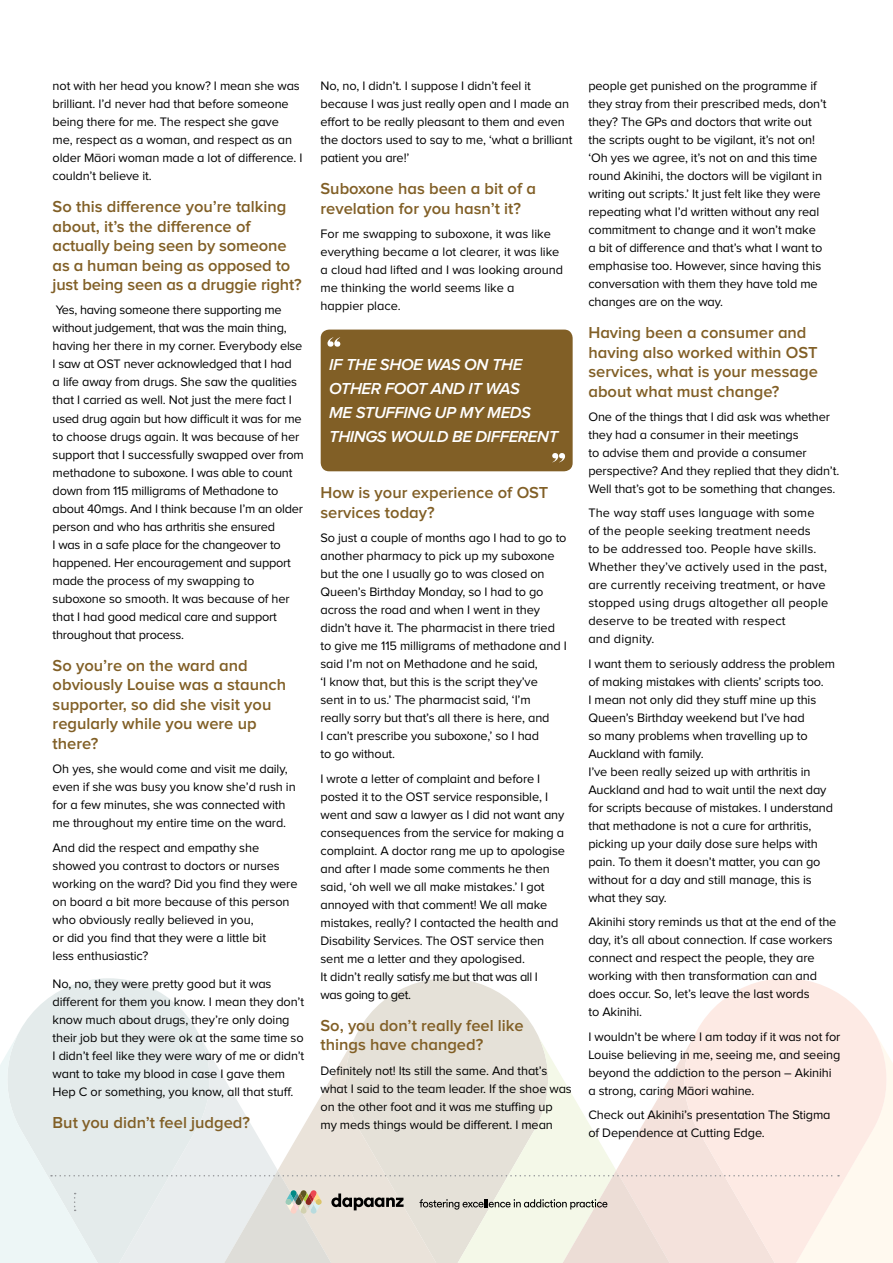
<style>
.page{position:relative;width:893px;height:1263px;background:#fff}
.page>*{position:absolute;margin:0;border:0;box-sizing:border-box;transform-origin:0 0}
.t1{font:600 16.5px/19.5px "Proxima Nova";color:#815f26}
.t2{font:italic 600 16.5px/24px "Proxima Nova";letter-spacing:-.02em;color:#fff}
.t3{font:12.75px/18px "Proxima Nova";letter-spacing:-.01em;color:#000}
.t4{font:12.75px/18px "Proxima Nova";letter-spacing:.01em;color:#000}
</style>
<div class="page">
<svg style="left:21px;top:978px;width:175px;height:51px;fill:#e4ebeb"></svg>
<svg style="left:359px;top:978px;width:176px;height:51px;fill:#e5e1d8"></svg>
<svg style="left:698px;top:978px;width:175px;height:51px;fill:#fdeae4"></svg>
<svg style="left:0;top:1029px;width:893px;height:234px"></svg>
<div style="left:321px;top:330px;width:252px;height:141px;background:#815f26;border-radius:9px"></div>
<svg style="left:327px;top:337px;width:13px;height:10px"></svg>
<svg style="left:552px;top:453px;width:13px;height:9px"></svg>
<p class="t3" style="left:53px;top:77px;width:251px">not with her head you know? I mean she was brilliant. I’d never had that before someone being there for me. The respect she gave<br>me, respect as a woman, and respect as an older Māori woman made a lot of difference. I couldn’t believe it.</p>
<p class="t1" style="left:53px;top:198px;width:251px">So this difference you’re talking about, it’s the difference of actually being seen by someone as a human being as opposed to just being seen as a druggie right?</p>
<p class="t3" style="left:53px;top:302px;width:253px">Yes, having someone there supporting me without judgement, that was the main thing, having her there in my corner. Everybody else I saw at OST never acknowledged that I had<br>a life away from drugs. She saw the qualities that I carried as well. Not just the mere fact I used drug again but how difficult it was for me to choose drugs again. It was because of her support that I successfully swapped over from methadone to suboxone. I was able to count down from 115 milligrams of Methadone to about 40mgs. And I think because I’m an older person and who has arthritis she ensured<br>I was in a safe place for the changeover to happened. Her encouragement and support made the process of my swapping to suboxone so smooth. It was because of her that I had good medical care and support throughout that process.</p>
<p class="t1" style="left:53px;top:656px;width:235px">So you’re on the ward and obviously Louise was a staunch supporter, so did she visit you regularly while you were up there?</p>
<p class="t3" style="left:53px;top:760px;width:245px">Oh yes, she would come and visit me daily, even if she was busy you know she’d rush in for a few minutes, she was connected with me throughout my entire time on the ward.</p>
<p class="t3" style="left:53px;top:839px;width:246px">And did the respect and empathy she showed you contrast to doctors or nurses working on the ward? Did you find they were on board a bit more because of this person who obviously really believed in you,<br>or did you find that they were a little bit<br>less enthusiastic?</p>
<p class="t3" style="left:53px;top:975px;width:253px">No, no, they were pretty good but it was different for them you know. I mean they don’t know much about drugs, they’re only doing their job but they were ok at the same time so I didn’t feel like they were wary of me or didn’t want to take my blood in case I gave them Hep C or something, you know, all that stuff.</p>
<p class="t1" style="left:53px;top:1114px;width:199px">But you didn’t feel judged?</p>
<p class="t3" style="left:320px;top:77px;width:253px">No, no, I didn’t. I suppose I didn’t feel it because I was just really open and I made an effort to be really pleasant to them and even the doctors used to say to me, ‘what a brilliant patient you are!’</p>
<p class="t1" style="left:320px;top:180px;width:217px">Suboxone has been a bit of a revelation for you hasn’t it?</p>
<p class="t3" style="left:320px;top:225px;width:244px">For me swapping to suboxone, it was like everything became a lot clearer, it was like a cloud had lifted and I was looking around me thinking the world seems like a<br>happier place.</p>
<p class="t2" style="left:329px;top:353px;width:231px">IF THE SHOE WAS ON THE<br>OTHER FOOT AND IT WAS<br>ME STUFFING UP MY MEDS<br>THINGS WOULD BE DIFFERENT</p>
<p class="t1" style="left:320px;top:484px;width:229px">How is your experience of OST services today?</p>
<p class="t3" style="left:320px;top:529px;width:248px">So just a couple of months ago I had to go to another pharmacy to pick up my suboxone but the one I usually go to was closed on Queen’s Birthday Monday, so I had to go across the road and when I went in they didn’t have it. The pharmacist in there tried to give me 115 milligrams of methadone and I said I’m not on Methadone and he said,<br>‘I know that, but this is the script they’ve<br>sent in to us.’ The pharmacist said, ‘I’m<br>really sorry but that’s all there is here, and<br>I can’t prescribe you suboxone,’ so I had<br>to go without.</p>
<p class="t3" style="left:320px;top:770px;width:246px">I wrote a letter of complaint and before I posted it to the OST service responsible, I went and saw a lawyer as I did not want any consequences from the service for making a complaint. A doctor rang me up to apologise and after I made some comments he then said, ‘oh well we all make mistakes.’ I got annoyed with that comment! We all make mistakes, really? I contacted the health and Disability Services. The OST service then sent me a letter and they apologised.<br>It didn’t really satisfy me but that was all I<br>was going to get.</p>
<p class="t1" style="left:320px;top:1016px;width:205px">So, you don’t really feel like things have changed?</p>
<p class="t3" style="left:320px;top:1062px;width:253px">Definitely not! Its still the same. And that’s what I said to the team leader. If the shoe was on the other foot and it was me stuffing up my meds things would be different. I mean</p>
<p class="t3" style="left:588px;top:77px;width:240px">people get punished on the programme if they stray from their prescribed meds, don’t they? The GPs and doctors that write out the scripts ought to be vigilant, it’s not on! ‘Oh yes we agree, it’s not on and this time round Akinihi, the doctors will be vigilant in writing out scripts.’ It just felt like they were repeating what I’d written without any real commitment to change and it won’t make<br>a bit of difference and that’s what I want to emphasise too. However, since having this conversation with them they have told me changes are on the way.</p>
<p class="t1" style="left:588px;top:324px;width:231px">Having been a consumer and having also worked within OST services, what is your message about what must change?</p>
<p class="t3" style="left:588px;top:408px;width:252px">One of the things that I did ask was whether they had a consumer in their meetings<br>to advise them and provide a consumer perspective? And they replied that they didn’t.<br>Well that’s got to be something that changes.</p>
<p class="t4" style="left:588px;top:505px;width:241px">The way staff uses language with some of the people seeking treatment needs<br>to be addressed too. People have skills.<br>Whether they’ve actively used in the past, are currently receiving treatment, or have stopped using drugs altogether all people deserve to be treated with respect<br>and dignity.</p>
<p class="t3" style="left:588px;top:655px;width:248px">I want them to seriously address the problem of making mistakes with clients’ scripts too.<br>I mean not only did they stuff mine up this Queen’s Birthday weekend but I’ve had<br>so many problems when travelling up to Auckland with family.<br>I’ve been really seized up with arthritis in Auckland and had to wait until the next day for scripts because of mistakes. I understand that methadone is not a cure for arthritis, picking up your daily dose sure helps with pain. To them it doesn’t matter, you can go without for a day and still manage, this is what they say.</p>
<p class="t3" style="left:588px;top:913px;width:250px">Akinihi story reminds us that at the end of the day, it’s all about connection. If case workers connect and respect the people, they are working with then transformation can and does occur. So, let’s leave the last words<br>to Akinihi.</p>
<p class="t3" style="left:588px;top:1028px;width:253px">I wouldn’t be where I am today if it was not for Louise believing in me, seeing me, and seeing beyond the addiction to the person – Akinihi a strong, caring Māori wahine.</p>
<p class="t3" style="left:588px;top:1106px;width:244px">Check out Akinihi’s presentation The Stigma of Dependence at Cutting Edge.</p>
</div>
